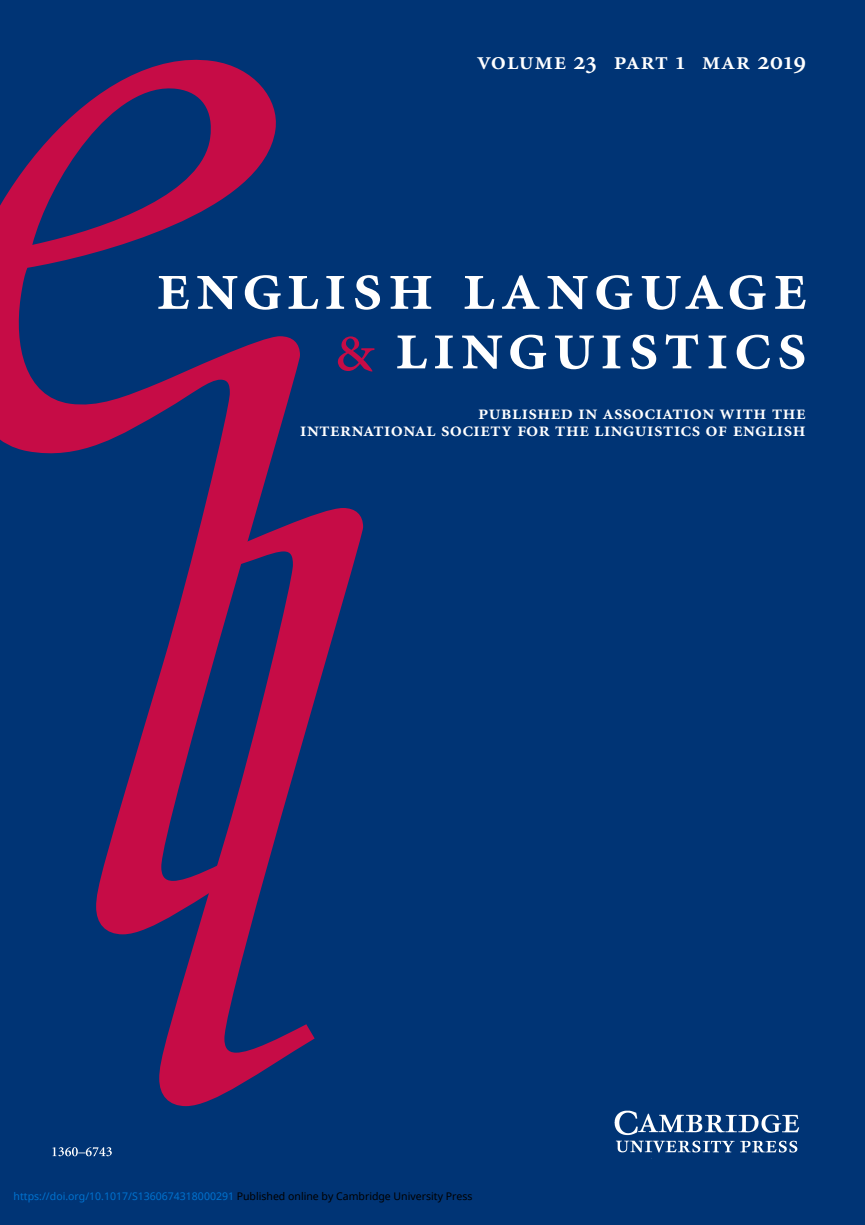
<style>
.page{position:relative;width:865px;height:1225px;background:#fff}
.page>*{position:absolute;margin:0;border:0;box-sizing:border-box;transform-origin:0 0}
.t1{font:73.5px/59.5px "Minion Semibold SC";letter-spacing:.055em;color:#fff;text-align:right}
.t2{font:26.25px "Minion Semibold SC";letter-spacing:.02em;color:#fff}
.t3{font:21px/17.5px "Minion Semibold SC";color:#fff;text-align:right}
.t4{font:10.5px "Noto Sans";color:#0172cf}
.s1{font-family:"Minion Regular SC";color:#c60c46}
.s2{color:#000}
</style>
<div class="page">
<div style="left:0;top:0;width:864px;height:1224px;background:#003475"></div>
<svg style="left:0;top:60px;width:300px;height:874px"></svg>
<svg style="left:159px;top:508px;width:204px;height:597px"></svg>
<img style="left:614px;top:1110px;width:186px;height:49px">
<svg style="left:52px;top:1147px;width:60px;height:8px"></svg>
<p class="t2" style="left:476px;top:44px;width:330px">volume 23 part 1 mar 2019</p>
<p class="t1" style="left:155px;top:253px;width:653px">english language <span class="s1">&amp;</span> linguistics</p>
<p class="t3" style="left:300px;top:403px;width:507px">published in association with the<br>international society for the linguistics of english</p>
<p class="t4" style="left:14px;top:1188px;width:460px">https://doi.org/10.1017/S1360674318000291 <span class="s2">Published online by Cambridge University Press</span></p>
</div>
